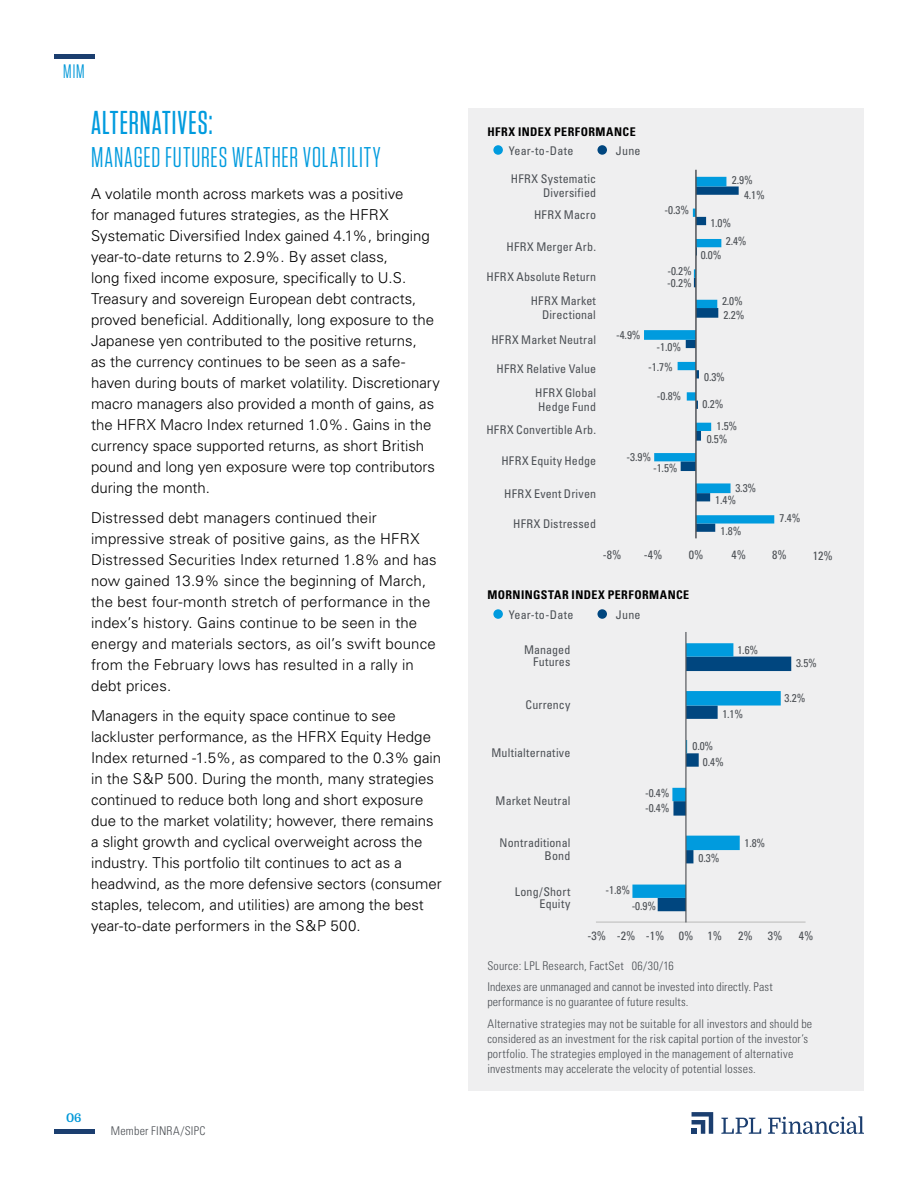
<style>
.page{position:relative;width:918px;height:1188px;background:#fff}
.page>*{position:absolute;margin:0;border:0;box-sizing:border-box;transform-origin:0 0}
.t1{font:500 33px "Tungsten Narrow";letter-spacing:.03em;color:#009bde}
.t2{font:28.5px "Tungsten Narrow";letter-spacing:.03em;color:#009bde}
.t3{font:19.5px "Tungsten Narrow";color:#0098d8}
.t4{font:300 15px/21px "Univers";color:#000}
.t5{font:300 condensed 12px/21.8px "Univers";letter-spacing:.015em;color:#4b4f54}
.t6{font:condensed 12px/12.6px "Univers";letter-spacing:.015em;color:#4c5055;text-align:right}
.t7{font:condensed 12px "Univers";letter-spacing:.02em;color:#4b4f54}
.t8{font:700 condensed 12px "Univers";letter-spacing:.035em;color:#000}
.t9{font:700 12px "Domine";color:#0098d8}
.t10{font:condensed 11.25px "Univers";color:#4b4f54}
</style>
<div class="page">
<hr style="left:54px;top:1130px;width:40px;height:4px;background:#1b3e6f">
<hr style="left:54px;top:54px;width:40px;height:4px;background:#1b3e6f">
<svg style="left:692px;top:1112px;width:21px;height:22px"></svg>
<svg style="left:721px;top:1118px;width:40px;height:16px"></svg>
<svg style="left:768px;top:1116px;width:96px;height:18px"></svg>
<div style="left:469px;top:108px;width:395px;height:982px;background:#efeff0"></div>
<svg style="left:632px;top:643px;width:159px;height:268px"></svg>
<hr style="left:596px;top:921px;width:210px;height:2px;background:#cbcbcb">
<hr style="left:685px;top:632px;width:1px;height:290px;background:#4b4f54">
<div style="left:493px;top:145px;width:10px;height:10px;background:#009bde;border-radius:50%"></div>
<div style="left:493px;top:609px;width:10px;height:10px;background:#009bde;border-radius:50%"></div>
<div style="left:597px;top:145px;width:10px;height:10px;background:#00467f;border-radius:50%"></div>
<div style="left:597px;top:609px;width:10px;height:10px;background:#00467f;border-radius:50%"></div>
<svg style="left:697px;top:524px;width:19px;height:8px"></svg>
<svg style="left:644px;top:177px;width:130px;height:347px"></svg>
<hr style="left:695px;top:170px;width:2px;height:368px;background:#4b4f54">
<h3 class="t3" style="left:63px;top:62px;width:23px">MIM</h3>
<h1 class="t1" style="left:91px;top:106px;width:123px">ALTERNATIVES:</h1>
<h2 class="t2" style="left:91px;top:143px;width:291px">MANAGED FUTURES WEATHER VOLATILITY</h2>
<p class="t4" style="left:91px;top:183px;width:350px">A volatile month across markets was a positive<br>for managed futures strategies, as the HFRX Systematic Diversified Index gained 4.1%, bringing year-to-date returns to 2.9%. By asset class,<br>long fixed income exposure, specifically to U.S.<br>Treasury and sovereign European debt contracts, proved beneficial. Additionally, long exposure to the Japanese yen contributed to the positive returns,<br>as the currency continues to be seen as a safe&shy;haven during bouts of market volatility. Discretionary macro managers also provided a month of gains, as the HFRX Macro Index returned 1.0%. Gains in the currency space supported returns, as short British pound and long yen exposure were top contributors during the month.</p>
<p class="t4" style="left:91px;top:507px;width:347px">Distressed debt managers continued their impressive streak of positive gains, as the HFRX Distressed Securities Index returned 1.8% and has now gained 13.9% since the beginning of March, the best four-month stretch of performance in the index’s history. Gains continue to be seen in the energy and materials sectors, as oil’s swift bounce from the February lows has resulted in a rally in debt prices.</p>
<p class="t4" style="left:91px;top:705px;width:352px">Managers in the equity space continue to see lackluster performance, as the HFRX Equity Hedge Index returned -1.5%, as compared to the 0.3% gain in the S&amp;P 500. During the month, many strategies continued to reduce both long and short exposure due to the market volatility; however, there remains a slight growth and cyclical overweight across the industry. This portfolio tilt continues to act as a headwind, as the more defensive sectors (consumer staples, telecom, and utilities) are among the best year-to-date performers in the S&amp;P 500.</p>
<p class="t9" style="left:66px;top:1112px;width:17px">06</p>
<p class="t5" style="left:111px;top:1120px;width:96px">Member FINRA/SIPC</p>
<p class="t8" style="left:487px;top:124px;width:150px">HFRX INDEX PERFORMANCE</p>
<p class="t7" style="left:509px;top:143px;width:66px">Year-to-Date</p>
<p class="t6" style="left:511px;top:172px;width:87px;line-height:13.5px">HFRX Systematic<br>Diversified</p>
<p class="t6" style="left:534px;top:209px;width:64px">HFRX Macro</p>
<p class="t6" style="left:507px;top:240px;width:91px">HFRX Merger Arb.</p>
<p class="t6" style="left:487px;top:264px;width:111px;line-height:24.3px">HFRX Absolute Return<br>HFRX Market</p>
<p class="t6" style="left:491px;top:302px;width:106px;line-height:25.2px">Directional<br>HFRX Market Neutral</p>
<p class="t6" style="left:497px;top:357px;width:101px;line-height:24px">HFRX Relative Value<br>HFRX Global</p>
<p class="t6" style="left:486px;top:395px;width:111px;line-height:23px">Hedge Fund<br>HFRX Convertible Arb.</p>
<p class="t6" style="left:501px;top:455px;width:96px">HFRX Equity Hedge</p>
<p class="t6" style="left:504px;top:487px;width:93px">HFRX Event Driven</p>
<p class="t6" style="left:513px;top:517px;width:84px">HFRX Distressed</p>
<p class="t7" style="left:616px;top:143px;width:26px">June</p>
<p class="t10" style="left:665px;top:203px;width:26px">-0.3%</p>
<p class="t10" style="left:667px;top:264px;width:26px">-0.2%</p>
<p class="t10" style="left:667px;top:276px;width:26px">-0.2%</p>
<p class="t10" style="left:616px;top:328px;width:26px">-4.9%</p>
<p class="t10" style="left:657px;top:340px;width:26px">-1.0%</p>
<p class="t10" style="left:648px;top:360px;width:26px">-1.7%</p>
<p class="t10" style="left:657px;top:388px;width:26px">-0.8%</p>
<p class="t10" style="left:627px;top:450px;width:26px">-3.9%</p>
<p class="t10" style="left:653px;top:461px;width:26px">-1.5%</p>
<p class="t10" style="left:732px;top:173px;width:22px">2.9%</p>
<p class="t10" style="left:710px;top:216px;width:22px">1.0%</p>
<p class="t10" style="left:744px;top:188px;width:22px">4.1%</p>
<p class="t10" style="left:726px;top:234px;width:22px">2.4%</p>
<p class="t10" style="left:701px;top:248px;width:22px">0.0%</p>
<p class="t10" style="left:722px;top:294px;width:22px">2.0%</p>
<p class="t10" style="left:724px;top:308px;width:22px">2.2%</p>
<p class="t10" style="left:704px;top:370px;width:22px">0.3%</p>
<p class="t10" style="left:703px;top:397px;width:22px">0.2%</p>
<p class="t10" style="left:716px;top:419px;width:22px">1.5%</p>
<p class="t10" style="left:707px;top:432px;width:22px">0.5%</p>
<p class="t10" style="left:735px;top:481px;width:22px">3.3%</p>
<p class="t10" style="left:715px;top:493px;width:22px">1.4%</p>
<p class="t10" style="left:721px;top:524px;width:22px">1.8%</p>
<p class="t10" style="left:780px;top:511px;width:22px">7.4%</p>
<p class="t7" style="left:603px;top:547px;width:20px">-8%</p>
<p class="t7" style="left:644px;top:547px;width:20px">-4%</p>
<p class="t7" style="left:689px;top:547px;width:16px">0%</p>
<p class="t7" style="left:732px;top:547px;width:16px">4%</p>
<p class="t7" style="left:772px;top:547px;width:16px">8%</p>
<p class="t7" style="left:813px;top:548px;width:21px">12%</p>
<p class="t8" style="left:487px;top:587px;width:203px">MORNINGSTAR INDEX PERFORMANCE</p>
<p class="t7" style="left:509px;top:607px;width:66px">Year-to-Date</p>
<p class="t6" style="left:524px;top:643px;width:48px">Managed<br>Futures</p>
<p class="t6" style="left:526px;top:699px;width:46px">Currency</p>
<p class="t6" style="left:491px;top:746px;width:80px">Multialternative</p>
<p class="t6" style="left:496px;top:795px;width:76px">Market Neutral</p>
<p class="t6" style="left:500px;top:837px;width:72px">Nontraditional<br>Bond</p>
<p class="t6" style="left:515px;top:885px;width:57px">Long/Short<br>Equity</p>
<p class="t7" style="left:616px;top:607px;width:26px">June</p>
<p class="t10" style="left:645px;top:786px;width:26px">-0.4%</p>
<p class="t10" style="left:645px;top:801px;width:26px">-0.4%</p>
<p class="t10" style="left:606px;top:883px;width:26px">-1.8%</p>
<p class="t10" style="left:632px;top:898px;width:26px">-0.9%</p>
<p class="t10" style="left:737px;top:642px;width:22px">1.6%</p>
<p class="t10" style="left:692px;top:739px;width:22px">0.0%</p>
<p class="t10" style="left:722px;top:707px;width:22px">1.1%</p>
<p class="t10" style="left:703px;top:755px;width:22px">0.4%</p>
<p class="t10" style="left:796px;top:656px;width:22px">3.5%</p>
<p class="t10" style="left:785px;top:691px;width:22px">3.2%</p>
<p class="t10" style="left:699px;top:851px;width:22px">0.3%</p>
<p class="t10" style="left:745px;top:835px;width:22px">1.8%</p>
<p class="t7" style="left:588px;top:928px;width:136px">-3% -2% -1% 0% 1%</p>
<p class="t7" style="left:738px;top:928px;width:16px">2%</p>
<p class="t7" style="left:768px;top:928px;width:16px">3%</p>
<p class="t7" style="left:799px;top:928px;width:16px">4%</p>
<p class="t5" style="left:487px;top:955px;width:287px">Source: LPL Research, FactSet 06/30/16<br>Indexes are unmanaged and cannot be invested into directly. Past</p>
<p class="t5" style="left:487px;top:991px;width:326px">performance is no guarantee of future results.<br>Alternative strategies may not be suitable for all investors and should be</p>
<p class="t5" style="left:487px;top:1032px;width:322px;line-height:15px">considered as an investment for the risk capital portion of the investor’s portfolio. The strategies employed in the management of alternative investments may accelerate the velocity of potential losses.</p>
</div>
